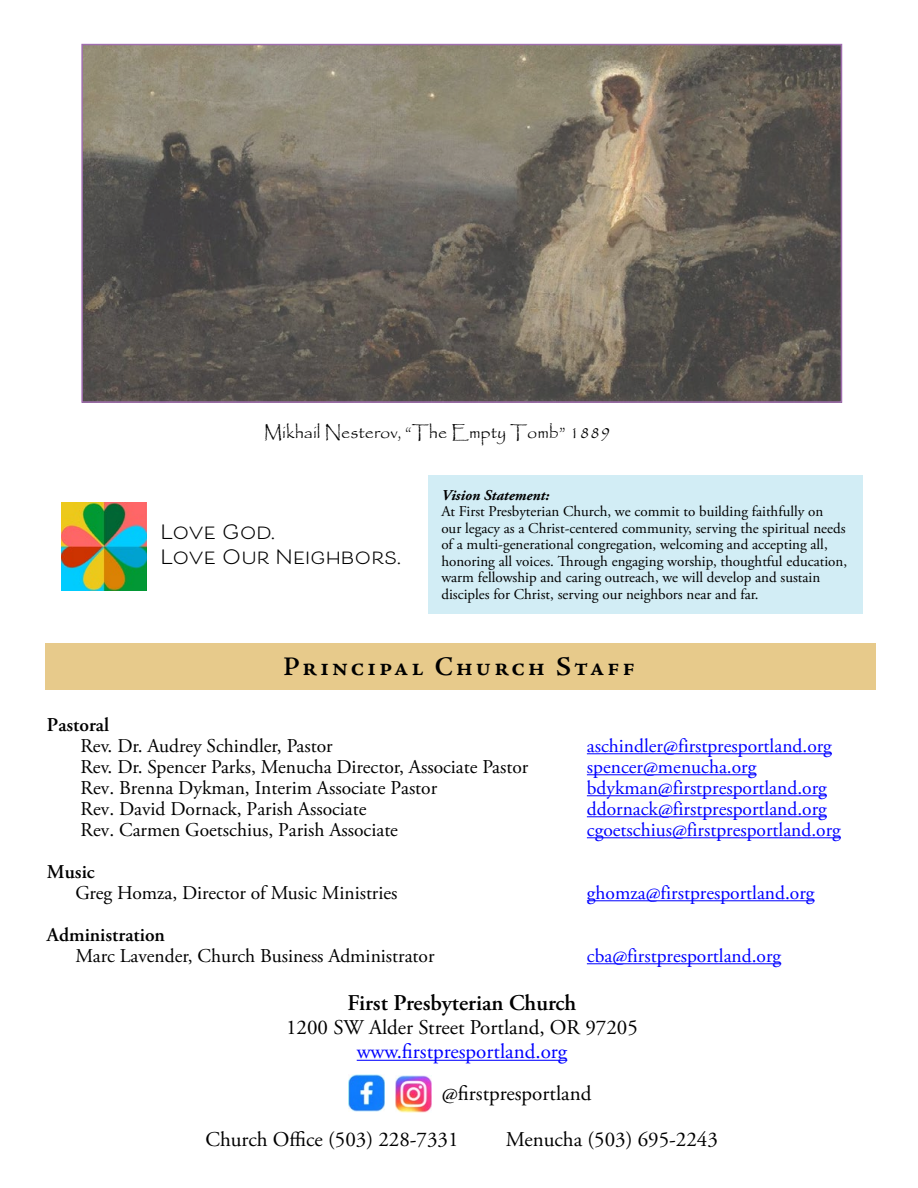
<style>
.page{position:relative;width:918px;height:1188px;background:#fff}
.page>*{position:absolute;margin:0;border:0;box-sizing:border-box;transform-origin:0 0}
.t1{font:600 27px "Adobe Jenson Pro";letter-spacing:.1em;color:#000}
.t2{font:600 22.5px "Adobe Garamond Pro";letter-spacing:-.015em;color:#000}
.t3{font:21px "Adobe Garamond Pro";color:#000}
.t4{font:21px "Adobe Garamond Pro";color:#00f}
.t5{font:19.5px "Adobe Garamond Pro";color:#000}
.t6{font:19.5px "Adobe Garamond Pro";color:#00f}
.t7{font:600 19.5px "Adobe Garamond Pro";color:#000}
.t8{font:700 19.5px/25.7px "Beloved Sans";color:#000;scale:1.1 1}
.t9{font:18px "Papyrus";color:#000}
.t10{font:15px/16.5px "Adobe Garamond Pro";color:#000}
.t11{font:italic 700 15px "Adobe Garamond Pro";color:#000}
</style>
<div class="page">
<hr style="left:587px;top:753px;width:245px;height:1px;background:#00f">
<hr style="left:587px;top:774px;width:169px;height:1px;background:#00f">
<hr style="left:587px;top:795px;width:240px;height:1px;background:#00f">
<hr style="left:587px;top:816px;width:240px;height:1px;background:#00f">
<hr style="left:587px;top:837px;width:254px;height:1px;background:#00f">
<hr style="left:587px;top:900px;width:228px;height:1px;background:#00f">
<hr style="left:587px;top:963px;width:194px;height:1px;background:#00f">
<hr style="left:357px;top:1060px;width:210px;height:1px;background:#00f">
<img style="left:349px;top:1075px;width:35px;height:37px">
<img style="left:396px;top:1075px;width:35px;height:37px">
<div style="left:45px;top:643px;width:830px;height:47px;background:#e7ca8b"></div>
<div style="left:428px;top:475px;width:435px;height:138px;background:#d2edf5"></div>
<img style="left:62px;top:502px;width:85px;height:88px">
<img style="left:84px;top:47px;width:755px;height:353px">
<div style="left:81px;top:44px;width:761px;height:359px;border:2px solid #8a4b9d"></div>
<p class="t9" style="left:264px;top:422px;width:349px">Mikhail Nesterov, “The Empty Tomb” 1889</p>
<h3 class="t8" style="left:161px;top:519px;width:220px">Love God.<br>Love Our Neighbors.</h3>
<p class="t11" style="left:441px;top:486px;width:109px">Vision Statement:</p>
<p class="t10" style="left:441px;top:504px;width:407px">At First Presbyterian Church, we commit to building faithfully on<br>our legacy as a Christ-centered community, serving the spiritual needs of a multi-generational congregation, welcoming and accepting all, honoring all voices. Through engaging worship, thoughtful education, warm fellowship and caring outreach, we will develop and sustain disciples for Christ, serving our neighbors near and far.</p>
<h1 class="t1" style="left:283px;top:651px;width:353px">Principal Church Staff</h1>
<h3 class="t7" style="left:47px;top:713px;width:64px">Pastoral</h3>
<h3 class="t5" style="left:81px;top:734px;width:254px">Rev. Dr. Audrey Schindler, Pastor</h3>
<h3 class="t6" style="left:587px;top:734px;width:247px">aschindler@firstpresportland.org</h3>
<h3 class="t5" style="left:81px;top:755px;width:449px">Rev. Dr. Spencer Parks, Menucha Director, Associate Pastor</h3>
<h3 class="t6" style="left:587px;top:755px;width:171px">spencer@menucha.org</h3>
<h3 class="t5" style="left:81px;top:776px;width:358px">Rev. Brenna Dykman, Interim Associate Pastor</h3>
<h3 class="t6" style="left:587px;top:776px;width:242px">bdykman@firstpresportland.org</h3>
<h3 class="t5" style="left:81px;top:797px;width:287px">Rev. David Dornack, Parish Associate</h3>
<h3 class="t6" style="left:587px;top:797px;width:242px">ddornack@firstpresportland.org</h3>
<h3 class="t5" style="left:81px;top:818px;width:319px">Rev. Carmen Goetschius, Parish Associate</h3>
<h3 class="t6" style="left:587px;top:818px;width:256px">cgoetschius@firstpresportland.org</h3>
<h3 class="t7" style="left:47px;top:860px;width:49px">Music</h3>
<h3 class="t5" style="left:75px;top:881px;width:324px">Greg Homza, Director of Music Ministries</h3>
<h3 class="t6" style="left:587px;top:881px;width:229px">ghomza@firstpresportland.org</h3>
<h3 class="t7" style="left:47px;top:923px;width:120px">Administration</h3>
<h3 class="t5" style="left:75px;top:944px;width:361px">Marc Lavender, Church Business Administrator</h3>
<h3 class="t6" style="left:587px;top:944px;width:196px">cba@firstpresportland.org</h3>
<h2 class="t2" style="left:348px;top:990px;width:230px">First Presbyterian Church</h2>
<h3 class="t3" style="left:286px;top:1015px;width:353px">1200 SW Alder Street Portland, OR 97205</h3>
<h3 class="t4" style="left:357px;top:1039px;width:212px">www.firstpresportland.org</h3>
<h3 class="t3" style="left:442px;top:1081px;width:151px">@firstpresportland</h3>
<h3 class="t3" style="left:205px;top:1127px;width:255px">Church Office (503) 228-7331</h3>
<h3 class="t3" style="left:506px;top:1127px;width:214px">Menucha (503) 695-2243</h3>
</div>
